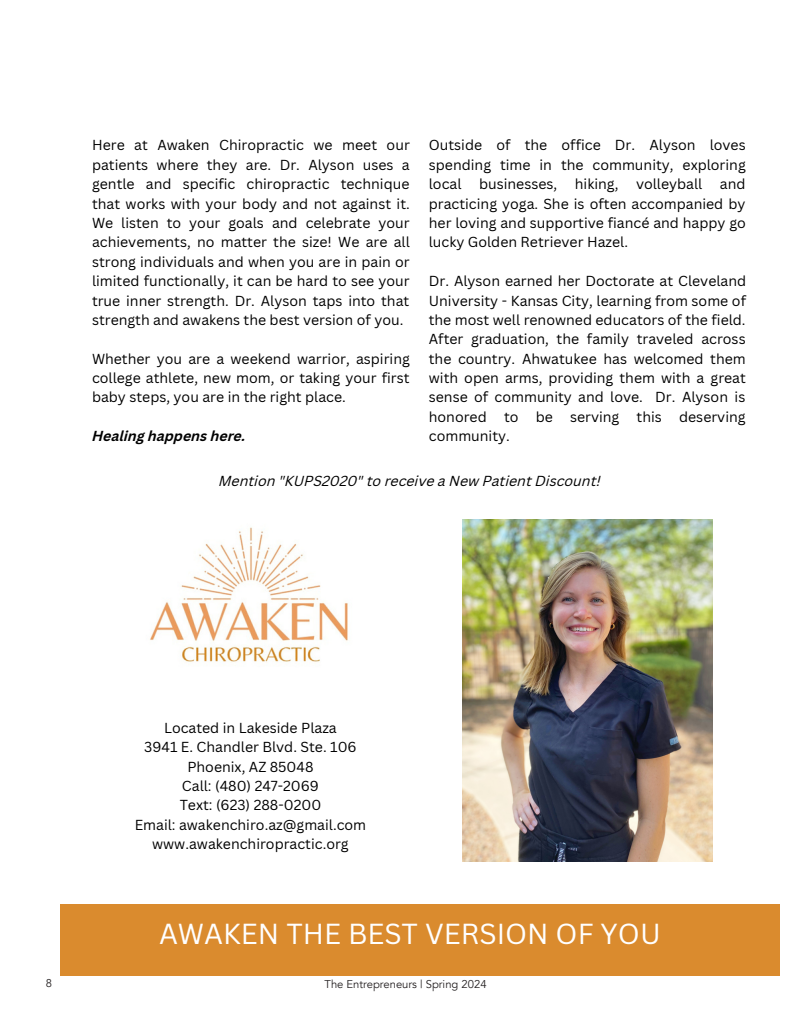
<style>
.page{position:relative;width:810px;height:1035px;background:#fff}
.page>*{position:absolute;margin:0;border:0;box-sizing:border-box;transform-origin:0 0}
.t1{font:28.25px "Canva Sans";color:#fff}
.t2{font:14.12px/19.4px "Canva Sans";color:#000;text-align:justify}
.t3{font:italic 14.12px "Canva Sans";color:#000}
.t4{font:italic 700 14.12px "Canva Sans";color:#000}
.Paragraph_Style_5{font:11.25px "Avenir";color:#231f20}
</style>
<div class="page">
<img style="left:150px;top:527px;width:198px;height:136px">
<img style="left:463px;top:519px;width:249px;height:342px">
<div style="left:61px;top:904px;width:719px;height:72px;background:#da8b2e"></div>
<p class="t2" style="left:429px;top:136px;width:319px">Outside of the office Dr. Alyson loves spending time in the community, exploring local businesses, hiking, volleyball and practicing yoga. She is often accompanied by her loving and supportive fiancé and happy go lucky Golden Retriever Hazel.</p>
<p class="t2" style="left:429px;top:271px;width:319px">Dr. Alyson earned her Doctorate at Cleveland University - Kansas City, learning from some of the most well renowned educators of the field.<br>After graduation, the family traveled across the country. Ahwatukee has welcomed them with open arms, providing them with a great sense of community and love. Dr. Alyson is honored to be serving this deserving community.</p>
<p class="t3" style="left:219px;top:473px;width:383px">Mention "KUPS2020" to receive a New Patient Discount!</p>
<p class="t2" style="left:92px;top:136px;width:319px">Here at Awaken Chiropractic we meet our patients where they are. Dr. Alyson uses a gentle and specific chiropractic technique that works with your body and not against it.<br>We listen to your goals and celebrate your achievements, no matter the size! We are all strong individuals and when you are in pain or limited functionally, it can be hard to see your true inner strength. Dr. Alyson taps into that strength and awakens the best version of you.</p>
<p class="t2" style="left:92px;top:349px;width:319px">Whether you are a weekend warrior, aspiring college athlete, new mom, or taking your first baby steps, you are in the right place.</p>
<p class="t4" style="left:92px;top:428px;width:155px">Healing happens here.</p>
<p class="Paragraph_Style_5" style="left:46px;top:976px;width:8px">8</p>
<p class="t2" style="left:135px;top:718px;width:233px;text-align:center">Located in Lakeside Plaza<br>3941 E. Chandler Blvd. Ste. 106<br>Phoenix, AZ 85048<br>Call: (480) 247-2069<br>Text: (623) 288-0200<br>Email: awakenchiro.az@gmail.com www.awakenchiropractic.org</p>
<p class="t1" style="left:159px;top:917px;width:503px">AWAKEN THE BEST VERSION OF YOU</p>
<p class="Paragraph_Style_5" style="left:325px;top:977px;width:164px">The Entrepreneurs | Spring 2024</p>
</div>
